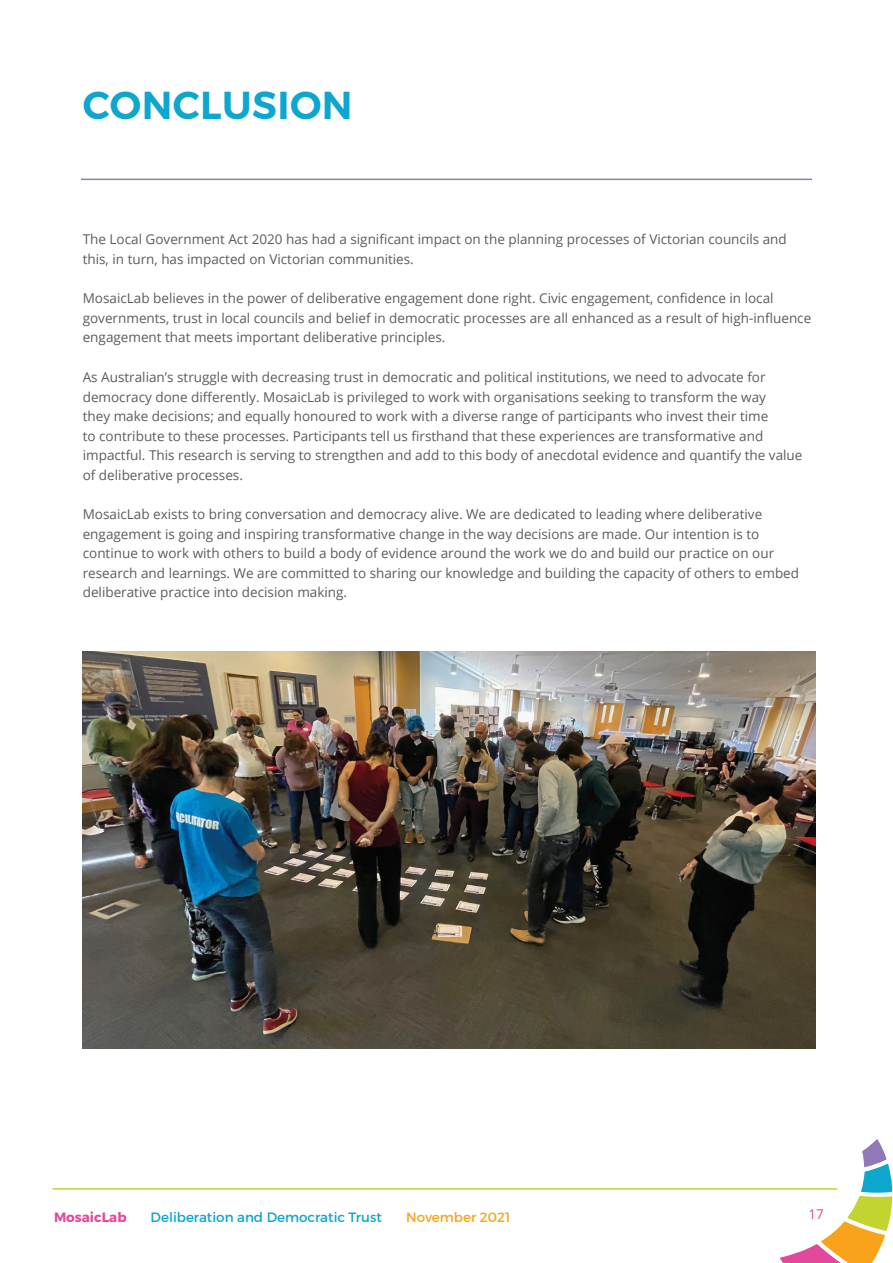
<style>
.page{position:relative;width:893px;height:1263px;background:#fff}
.page>*{position:absolute;margin:0;border:0;box-sizing:border-box;transform-origin:0 0}
.t1{font:600 39px "Montserrat";color:#0ca6cf}
.t2{font:13.5px/19.5px "Open Sans";color:#5c5c5f}
.t3{font:13.5px "Montserrat";color:#0ca6cf}
.t4{font:13.5px "Montserrat";color:#f9a31b}
.t5{font:700 13.5px "Montserrat";color:#e3499a}
.t6{font:13.5px "Open Sans";color:#e3499a}
</style>
<div class="page">
<svg style="left:780px;top:1139px;width:112px;height:124px"></svg>
<hr style="left:52px;top:1188px;width:785px;height:1px;background:#c1d42f">
<hr style="left:81px;top:179px;width:731px;height:1px;background:#9178b6">
<img style="left:83px;top:652px;width:733px;height:396px">
<h1 class="t1" style="left:83px;top:81px;width:29px">CONCLUS</h1>
<h1 class="t1" style="left:277px;top:81px;width:43px">ION</h1>
<p class="t2" style="left:83px;top:229px;width:706px">The Local Government Act 2020 has had a significant impact on the planning processes of Victorian councils and this, in turn, has impacted on Victorian communities.</p>
<p class="t2" style="left:83px;top:288px;width:730px">MosaicLab believes in the power of deliberative engagement done right. Civic engagement, confidence in local governments, trust in local councils and belief in democratic processes are all enhanced as a result of high-influence engagement that meets important deliberative principles.</p>
<p class="t2" style="left:83px;top:367px;width:721px">As Australian’s struggle with decreasing trust in democratic and political institutions, we need to advocate for democracy done differently. MosaicLab is privileged to work with organisations seeking to transform the way<br>they make decisions; and equally honoured to work with a diverse range of participants who invest their time<br>to contribute to these processes. Participants tell us firsthand that these experiences are transformative and impactful. This research is serving to strengthen and add to this body of anecdotal evidence and quantify the value of deliberative processes.</p>
<p class="t2" style="left:83px;top:504px;width:718px">MosaicLab exists to bring conversation and democracy alive. We are dedicated to leading where deliberative engagement is going and inspiring transformative change in the way decisions are made. Our intention is to continue to work with others to build a body of evidence around the work we do and build our practice on our research and learnings. We are committed to sharing our knowledge and building the capacity of others to embed deliberative practice into decision making.</p>
<p class="t5" style="left:54px;top:1208px;width:74px">MosaicLab</p>
<p class="t3" style="left:151px;top:1208px;width:233px">Deliberation and Democratic Trust</p>
<p class="t4" style="left:406px;top:1208px;width:106px">November 2021</p>
<p class="t6" style="left:808px;top:1204px;width:17px">17</p>
</div>
